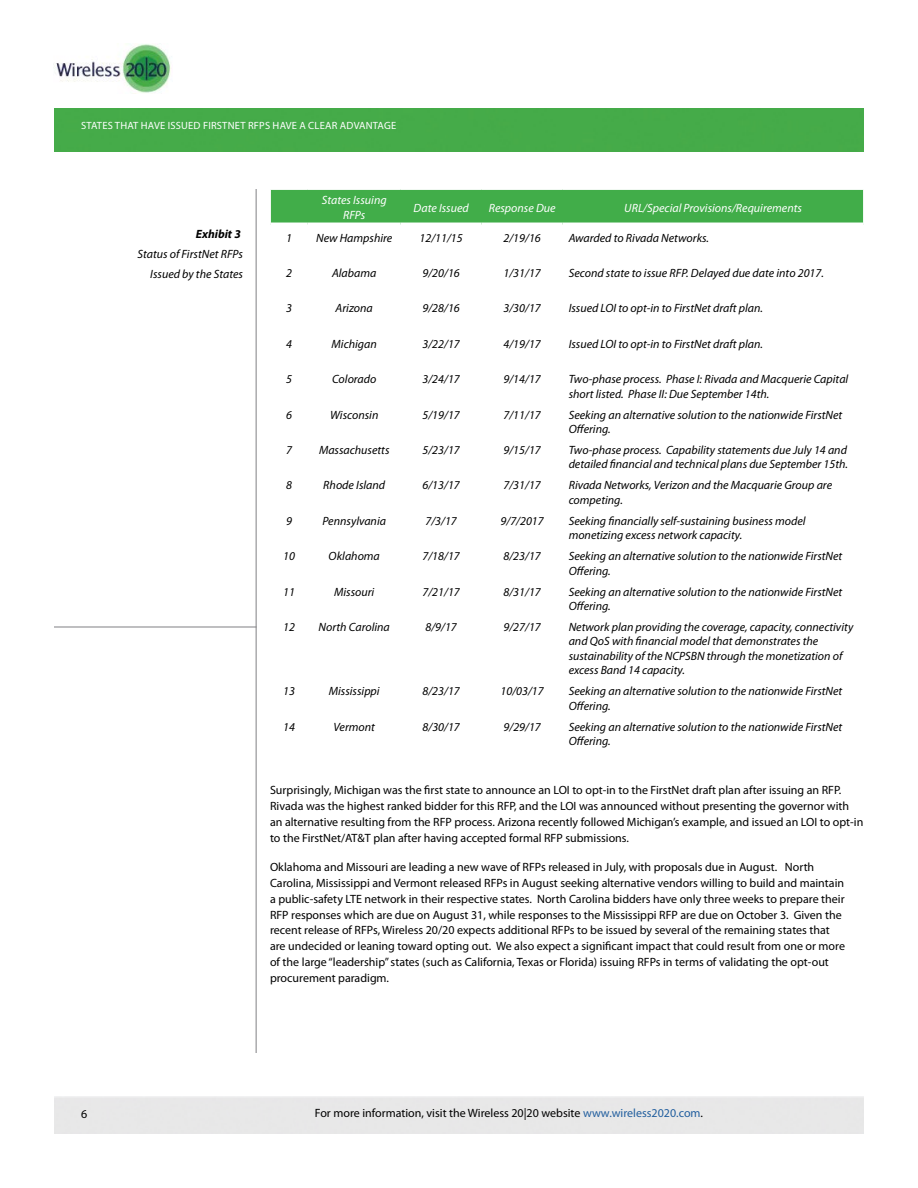
<style>
.page{position:relative;width:918px;height:1188px;background:#fff}
.page>*{position:absolute;margin:0;border:0;box-sizing:border-box;transform-origin:0 0}
.t1{font:italic 12px/14.4px "Myriad Pro";color:#000}
.t2{font:12px/15.9px "Myriad Pro";color:#000}
.t3{font:italic 12px/14.4px "Myriad Pro";color:#fff;text-align:center}
.t4{font:italic 700 12px "Myriad Pro";color:#000}
.t5{font:10.5px "Myriad Pro";letter-spacing:.02em;color:#fff}
.s1{color:#215e9e}
</style>
<div class="page">
<div style="left:54px;top:108px;width:810px;height:44px;background:#45ab49"></div>
<img style="left:54px;top:44px;width:117px;height:49px">
<hr style="left:256px;top:189px;width:1px;height:864px;background:#808084">
<hr style="left:54px;top:627px;width:202px;height:1px;background:#808084">
<div style="left:271px;top:190px;width:592px;height:33px;background:#41ad49"></div>
<p class="t5" style="left:81px;top:119px;width:12px">States</p>
<p class="t5" style="left:115px;top:119px;width:7px">that</p>
<p class="t5" style="left:141px;top:119px;width:69px">haveissued firstnet</p>
<p class="t5" style="left:248px;top:119px;width:7px">rfps</p>
<p class="t5" style="left:273px;top:119px;width:43px">haveaclear</p>
<p class="t5" style="left:340px;top:119px;width:27px">ad vantage</p>
<p class="t4" style="left:196px;top:226px;width:46px">Exhibit 3</p>
<p class="t1" style="left:137px;top:244px;width:107px;line-height:20.2px;text-align:right">Status of FirstNet RFPs<br>Issued by the States</p>
<p class="t3" style="left:322px;top:193px;width:66px">States Issuing<br>RFPs</p>
<p class="t3" style="left:414px;top:200px;width:57px">Date Issued</p>
<p class="t3" style="left:489px;top:200px;width:68px">Response Due</p>
<p class="t3" style="left:624px;top:200px;width:179px">URL/Special Provisions/Requirements</p>
<p class="t1" style="left:286px;top:230px;width:7px">1</p>
<p class="t1" style="left:316px;top:230px;width:78px">New Hampshire</p>
<p class="t1" style="left:420px;top:230px;width:45px">12/11/15</p>
<p class="t1" style="left:503px;top:230px;width:39px">2/19/16</p>
<p class="t1" style="left:569px;top:230px;width:142px">Awarded to Rivada Networks.</p>
<p class="t1" style="left:286px;top:266px;width:7px">2</p>
<p class="t1" style="left:332px;top:266px;width:46px">Alabama</p>
<p class="t1" style="left:422px;top:266px;width:39px">9/20/16</p>
<p class="t1" style="left:503px;top:266px;width:39px">1/31/17</p>
<p class="t1" style="left:569px;top:266px;width:257px">Second state to issue RFP. Delayed due date into 2017.</p>
<p class="t1" style="left:286px;top:301px;width:7px">3</p>
<p class="t1" style="left:336px;top:301px;width:39px">Arizona</p>
<p class="t1" style="left:422px;top:301px;width:39px">9/28/16</p>
<p class="t1" style="left:503px;top:301px;width:39px">3/30/17</p>
<p class="t1" style="left:569px;top:301px;width:196px">Issued LOI to opt-in to FirstNet draft plan.</p>
<p class="t1" style="left:286px;top:336px;width:7px">4</p>
<p class="t1" style="left:332px;top:336px;width:47px">Michigan</p>
<p class="t1" style="left:423px;top:336px;width:39px">3/22/17</p>
<p class="t1" style="left:504px;top:336px;width:39px">4/19/17</p>
<p class="t1" style="left:569px;top:336px;width:196px">Issued LOI to opt-in to FirstNet draft plan.</p>
<p class="t1" style="left:286px;top:372px;width:7px">5</p>
<p class="t1" style="left:332px;top:372px;width:46px">Colorado</p>
<p class="t1" style="left:423px;top:372px;width:39px">3/24/17</p>
<p class="t1" style="left:504px;top:372px;width:39px">9/14/17</p>
<p class="t1" style="left:569px;top:372px;width:281px">Two-phase process. Phase I: Rivada and Macquerie Capital short listed. Phase II: Due September 14th.</p>
<p class="t1" style="left:286px;top:407px;width:7px">6</p>
<p class="t1" style="left:330px;top:407px;width:50px">Wisconsin</p>
<p class="t1" style="left:423px;top:407px;width:39px">5/19/17</p>
<p class="t1" style="left:504px;top:407px;width:39px">7/11/17</p>
<p class="t1" style="left:569px;top:407px;width:275px">Seeking an alternative solution to the nationwide FirstNet<br>Offering.</p>
<p class="t1" style="left:286px;top:443px;width:7px">7</p>
<p class="t1" style="left:319px;top:443px;width:72px">Massachusetts</p>
<p class="t1" style="left:423px;top:443px;width:39px">5/23/17</p>
<p class="t1" style="left:504px;top:443px;width:39px">9/15/17</p>
<p class="t1" style="left:569px;top:443px;width:281px">Two-phase process. Capability statements due July 14 and detailed financial and technical plans due September 15th.</p>
<p class="t1" style="left:286px;top:478px;width:7px">8</p>
<p class="t1" style="left:323px;top:478px;width:63px">Rhode Island</p>
<p class="t1" style="left:423px;top:478px;width:39px">6/13/17</p>
<p class="t1" style="left:504px;top:478px;width:39px">7/31/17</p>
<p class="t1" style="left:569px;top:478px;width:265px">Rivada Networks, Verizon and the Macquarie Group are competing.</p>
<p class="t1" style="left:286px;top:513px;width:7px">9</p>
<p class="t1" style="left:322px;top:513px;width:65px">Pennsylvania</p>
<p class="t1" style="left:425px;top:513px;width:33px">7/3/17</p>
<p class="t1" style="left:501px;top:513px;width:45px">9/7/2017</p>
<p class="t1" style="left:569px;top:513px;width:238px">Seeking financially self-sustaining business model monetizing excess network capacity.</p>
<p class="t1" style="left:283px;top:549px;width:13px">10</p>
<p class="t1" style="left:329px;top:549px;width:53px">Oklahoma</p>
<p class="t1" style="left:423px;top:549px;width:39px">7/18/17</p>
<p class="t1" style="left:504px;top:549px;width:39px">8/23/17</p>
<p class="t1" style="left:569px;top:549px;width:275px">Seeking an alternative solution to the nationwide FirstNet<br>Offering.</p>
<p class="t1" style="left:283px;top:584px;width:13px">11</p>
<p class="t1" style="left:334px;top:584px;width:42px">Missouri</p>
<p class="t1" style="left:423px;top:584px;width:39px">7/21/17</p>
<p class="t1" style="left:504px;top:584px;width:39px">8/31/17</p>
<p class="t1" style="left:569px;top:584px;width:275px">Seeking an alternative solution to the nationwide FirstNet<br>Offering.</p>
<p class="t1" style="left:283px;top:620px;width:13px">12</p>
<p class="t1" style="left:319px;top:620px;width:73px">North Carolina</p>
<p class="t1" style="left:425px;top:620px;width:33px">8/9/17</p>
<p class="t1" style="left:504px;top:620px;width:39px">9/27/17</p>
<p class="t1" style="left:569px;top:620px;width:286px">Network plan providing the coverage, capacity, connectivity and QoS with financial model that demonstrates the sustainability of the NCPSBN through the monetization of excess Band 14 capacity.</p>
<p class="t1" style="left:283px;top:684px;width:13px">13</p>
<p class="t1" style="left:329px;top:684px;width:52px">Mississippi</p>
<p class="t1" style="left:423px;top:684px;width:39px">8/23/17</p>
<p class="t1" style="left:501px;top:684px;width:45px">10/03/17</p>
<p class="t1" style="left:569px;top:684px;width:275px">Seeking an alternative solution to the nationwide FirstNet<br>Offering.</p>
<p class="t1" style="left:283px;top:719px;width:13px">14</p>
<p class="t1" style="left:334px;top:719px;width:43px">Vermont</p>
<p class="t1" style="left:423px;top:719px;width:39px">8/30/17</p>
<p class="t1" style="left:504px;top:719px;width:39px">9/29/17</p>
<p class="t1" style="left:569px;top:719px;width:275px">Seeking an alternative solution to the nationwide FirstNet<br>Offering.</p>
<p class="t2" style="left:270px;top:782px;width:595px">Surprisingly, Michigan was the first state to announce an LOI to opt-in to the FirstNet draft plan after issuing an RFP.<br>Rivada was the highest ranked bidder for this RFP, and the LOI was announced without presenting the governor with an alternative resulting from the RFP process. Arizona recently followed Michigan’s example, and issued an LOI to opt-in to the FirstNet/AT&amp;T plan after having accepted formal RFP submissions.</p>
<p class="t2" style="left:270px;top:859px;width:577px">Oklahoma and Missouri are leading a new wave of RFPs released in July, with proposals due in August. North Carolina, Mississippi and Vermont released RFPs in August seeking alternative vendors willing to build and maintain a public-safety LTE network in their respective states. North Carolina bidders have only three weeks to prepare their RFP responses which are due on August 31, while responses to the Mississippi RFP are due on October 3. Given the recent release of RFPs, Wireless 20/20 expects additional RFPs to be issued by several of the remaining states that are undecided or leaning toward opting out. We also expect a significant impact that could result from one or more of the large “leadership” states (such as California, Texas or Florida) issuing RFPs in terms of validating the opt-out procurement paradigm.</p>
<p class="t2" style="left:81px;top:1105px;width:8px">6</p>
<p class="t2" style="left:315px;top:1105px;width:390px">For more information, visit the Wireless 20|20 website <span class="s1">www.wireless2020.com</span>.</p>
</div>
